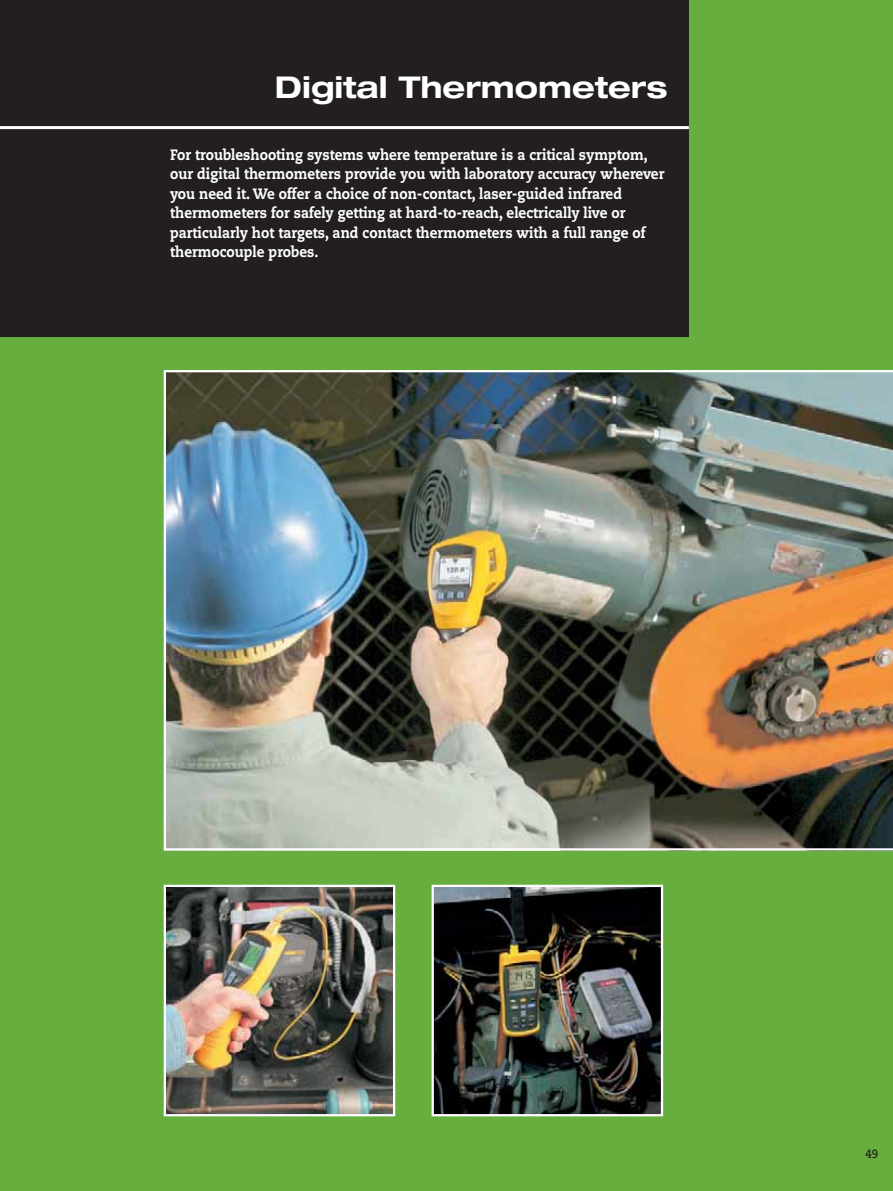
<style>
.page{position:relative;width:893px;height:1191px;background:#fff}
.page>*{position:absolute;margin:0;border:0;box-sizing:border-box;transform-origin:0 0}
.t1{font:700 expanded 30px "Helvetica Neue LT Std";color:#fff}
.t2{font:800 15px/19.5px "Caecilia LT Std";color:#fff;scale:.9 1}
.t3{font:700 12px "Caecilia LT Std";color:#231f20;scale:.9 1}
</style>
<div class="page">
<div style="left:0;top:0;width:893px;height:1190px;background:#66ae3e"></div>
<img style="left:164px;top:370px;width:729px;height:480px">
<img style="left:167px;top:887px;width:225px;height:226px">
<div style="left:164px;top:884px;width:231px;height:232px;border:2px solid #fff"></div>
<img style="left:435px;top:887px;width:225px;height:226px">
<div style="left:432px;top:884px;width:231px;height:232px;border:2px solid #fff"></div>
<div style="left:0;top:0;width:689px;height:336px;background:#231f20"></div>
<hr style="left:0;top:126px;width:689px;height:3px;background:#fff">
<h1 class="t1" style="left:275px;top:76px;width:394px">Digital Thermometers</h1>
<p class="t2" style="left:170px;top:145px;width:551px">For troubleshooting systems where temperature is a critical symptom, our digital thermometers provide you with laboratory accuracy wherever you need it. We offer a choice of non-contact, laser-guided infrared thermometers for safely getting at hard-to-reach, electrically live or particularly hot targets, and contact thermometers with a full range of thermocouple probes.</p>
<p class="t3" style="left:865px;top:1147px;width:16px">49</p>
</div>
